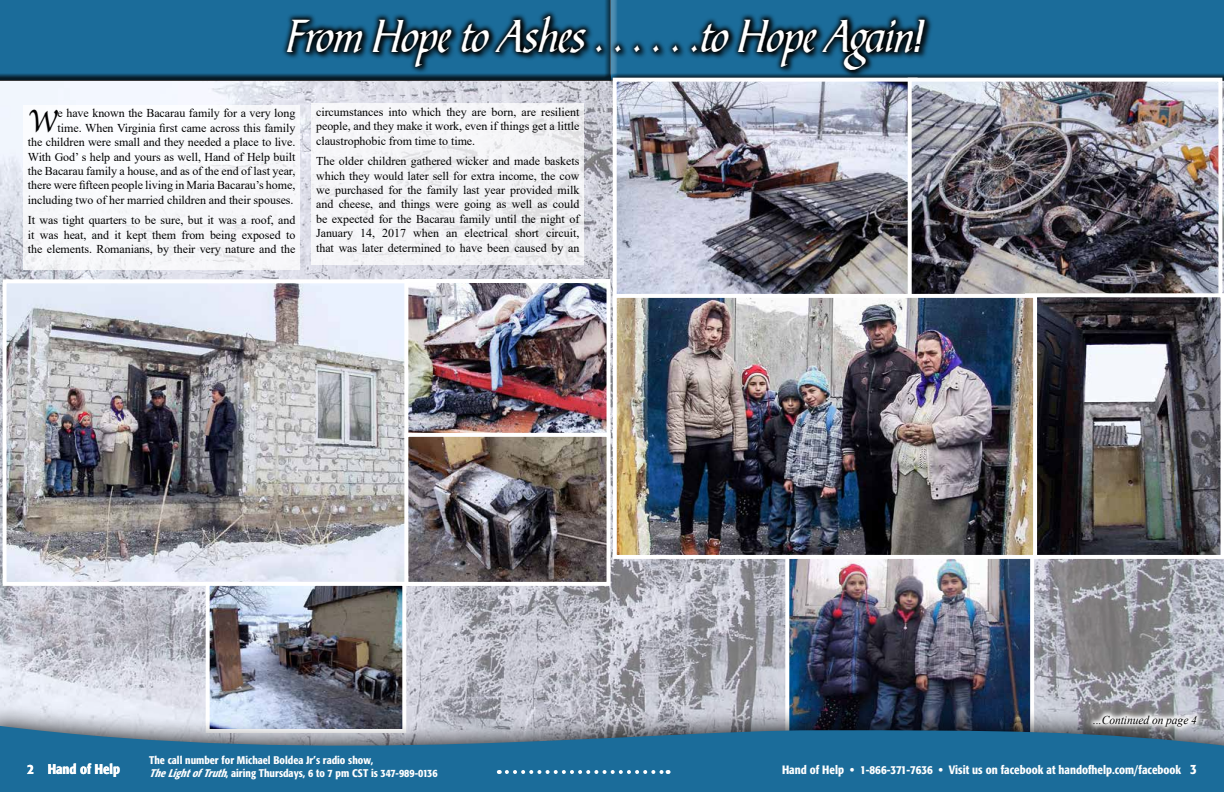
<style>
.page{position:relative;width:1224px;height:792px;background:#fff}
.page>*{position:absolute;margin:0;border:0;box-sizing:border-box;transform-origin:0 0}
.t1{font:48px "Bible Scr T";letter-spacing:-.01em;color:#fff;scale:.88 1}
._2014_Paragraph_Styl{font:33.3px "Apple Chancery";color:#000}
.No_Spacing{font:500 condensed 14px "Formata";color:#fff}
._2014_Paragraph_Styl-2{font:12px/14.4px "Times New Roman";letter-spacing:-.005em;color:#000;text-align:justify}
.No_Spacing-2{font:500 condensed 12px "Formata";color:#fff}
._2014_Paragraph_Styl-3{font:italic 12px "Times New Roman";letter-spacing:-.005em;color:#000;scale:.96 1}
.No_Spacing-3{font:500 condensed 11px "Formata";color:#fff}
.s1{font-style:italic}
.s2{font-size:14px}
</style>
<div class="page">
<img style="left:0;top:80px;width:1224px;height:623px">
<div style="left:0;top:0;width:611px;height:80px;background:#1b6c9a"></div>
<div style="left:611px;top:0;width:613px;height:80px;background:#1b6c9a"></div>
<svg style="left:286px;top:23px;width:647px;height:56px"></svg>
<svg style="left:281px;top:10px;width:650px;height:67px"></svg>
<img style="left:8px;top:284px;width:396px;height:297px">
<div style="left:3px;top:279px;width:460px;height:307px;border:4px solid #fff"></div>
<img style="left:211px;top:587px;width:190px;height:116px">
<div style="left:206px;top:582px;width:200px;height:151px;border:4px solid #fff"></div>
<img style="left:618px;top:83px;width:290px;height:211px">
<div style="left:613px;top:78px;width:305px;height:229px;border:4px solid #fff"></div>
<img style="left:913px;top:83px;width:304px;height:211px">
<div style="left:908px;top:78px;width:314px;height:237px;border:4px solid #fff"></div>
<img style="left:409px;top:284px;width:197px;height:297px">
<div style="left:404px;top:279px;width:207px;height:159px;border:4px solid #fff"></div>
<div style="left:404px;top:433px;width:207px;height:153px;border:4px solid #fff"></div>
<img style="left:1037px;top:298px;width:182px;height:256px">
<div style="left:1025px;top:293px;width:199px;height:266px;border:4px solid #fff"></div>
<img style="left:790px;top:559px;width:239px;height:144px">
<div style="left:785px;top:554px;width:249px;height:197px;border:4px solid #fff"></div>
<img style="left:618px;top:299px;width:414px;height:255px">
<div style="left:613px;top:294px;width:424px;height:265px;border:4px solid #fff"></div>
<div style="left:23px;top:105px;width:277px;height:164px;background:#f8f8fb"></div>
<div style="left:0;top:703px;width:1224px;height:89px;background:#000;opacity:.8"></div>
<svg style="left:0;top:725px;width:1224px;height:67px;background:#2e7199"></svg>
<svg style="left:1088px;top:709px;width:115px;height:24px"></svg>
<svg style="left:312px;top:103px;width:272px;height:162px;fill:#f4f4f7"></svg>
<svg style="left:507px;top:770px;width:162px;height:4px"></svg>
<p class="t1" style="left:287px;top:10px;width:725px">From Hope to Ashes . . . . . .to Hope Again!</p>
<p class="_2014_Paragraph_Styl-2" style="left:28px;top:106px;width:269px;text-align:right">e have known the Bacarau family for a very long<br>time. When Virginia first came across this family<br>the children were small and they needed a place to live.<br>With God’ s help and yours as well, Hand of Help built the Bacarau family a house, and as of the end of last year, there were fifteen people living in Maria Bacarau’s home, including two of her married children and their spouses.</p>
<p class="_2014_Paragraph_Styl-2" style="left:28px;top:213px;width:269px">It was tight quarters to be sure, but it was a roof, and it was heat, and it kept them from being exposed to the elements. Romanians, by their very nature and the</p>
<p class="_2014_Paragraph_Styl" style="left:28px;top:101px;width:31px">W</p>
<p class="_2014_Paragraph_Styl-2" style="left:316px;top:104px;width:265px">circumstances into which they are born, are resilient people, and they make it work, even if things get a little claustrophobic from time to time.</p>
<p class="_2014_Paragraph_Styl-2" style="left:316px;top:154px;width:265px">The older children gathered wicker and made baskets which they would later sell for extra income, the cow we purchased for the family last year provided milk and cheese, and things were going as well as could be expected for the Bacarau family until the night of January 14, 2017 when an electrical short circuit, that was later determined to have been caused by an</p>
<p class="No_Spacing" style="left:27px;top:760px;width:95px">2 Hand of Help</p>
<p class="No_Spacing-3" style="left:149px;top:753px;width:226px">The call number for Michael Boldea Jr’s radio show,</p>
<p class="No_Spacing-3" style="left:149px;top:767px;width:290px"><span class="s1">TheLightofTruth</span>, airing Thursdays, 6 to 7 pm CST is 347-989-0136</p>
<p class="_2014_Paragraph_Styl-3" style="left:1093px;top:712px;width:110px">...Continued on page 4</p>
<p class="No_Spacing-2" style="left:782px;top:762px;width:416px">Hand of Help • 1-866-371-7636 • Visit us on facebook at handofhelp.com/facebook <span class="s2">3</span></p>
</div>
